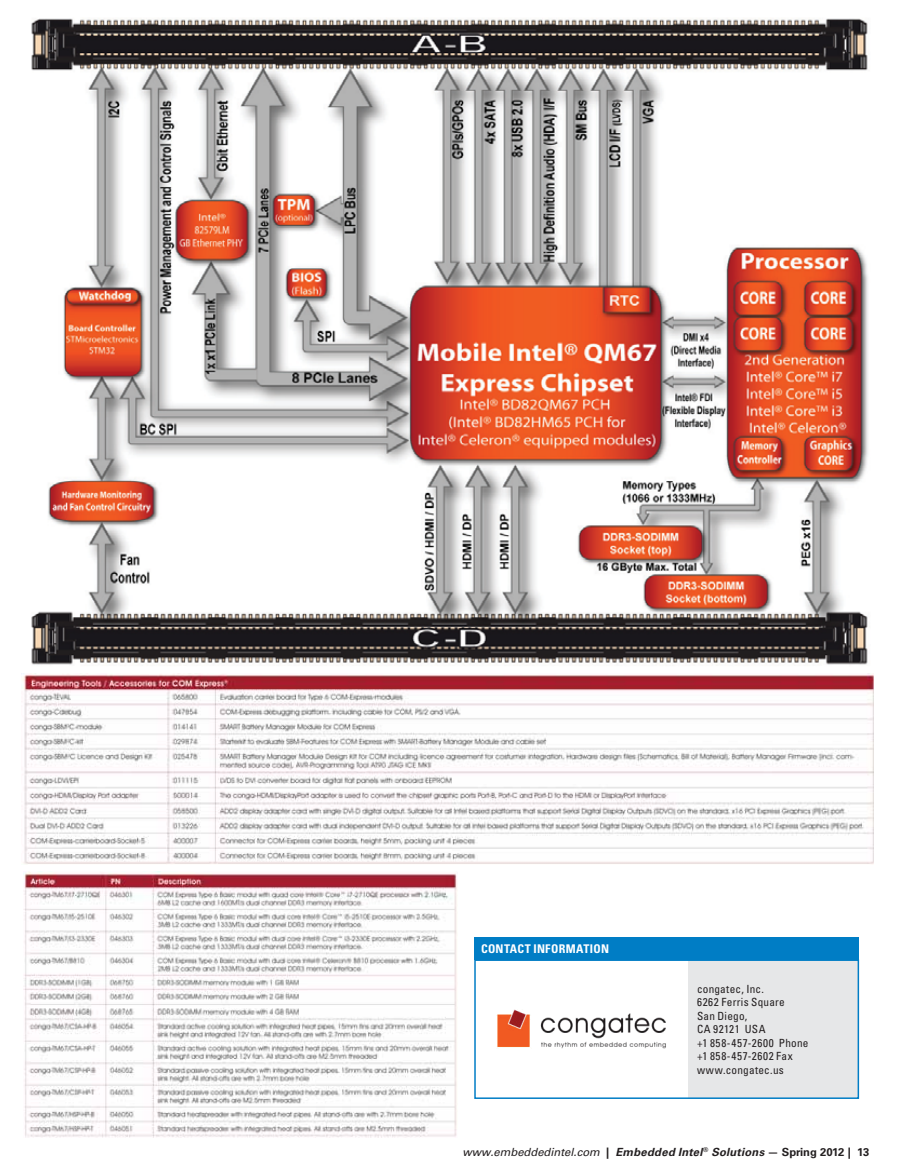
<style>
.page{position:relative;width:905px;height:1174px;background:#fff}
.page>*{position:absolute;margin:0;border:0;box-sizing:border-box;transform-origin:0 0}
.t1{font:700 condensed 12px "Univers LT Std";letter-spacing:.02em;color:#fff}
.t2{font:condensed 11.25px/13.5px "Univers LT Std";letter-spacing:.03em;color:#231f20}
.t3{font:italic 700 11.25px "Univers LT Std";letter-spacing:.02em;color:#231f20}
.s1{font-weight:400}
.s2{font-style:normal}
</style>
<div class="page">
<img style="left:31px;top:18px;width:837px;height:648px">
<img style="left:22px;top:674px;width:851px;height:190px">
<img style="left:24px;top:872px;width:433px;height:266px">
<div style="left:688px;top:959px;width:170px;height:139px;background:#e6e7e8"></div>
<div style="left:474px;top:937px;width:385px;height:22px;background:#007dc5"></div>
<div style="left:474px;top:959px;width:385px;height:140px;border:2px solid #007dc5"></div>
<img style="left:496px;top:1009px;width:170px;height:40px">
<p class="t1" style="left:481px;top:943px;width:130px">CONTACT INFORMATION</p>
<p class="t2" style="left:697px;top:983px;width:113px">congatec, Inc.<br>6262 Ferris Square<br>San Diego,<br>CA 92121 USA<br>+1 858-457-2600 Phone +1 858-457-2602 Fax www.congatec.us</p>
<p class="t3" style="left:462px;top:1145px;width:408px"><span class="s1">www.embeddedintel.com</span> <span class="s2">|</span> Embedded Intel<sup>®</sup> Solutions <span class="s2">— Spring 2012 | 13</span></p>
</div>
